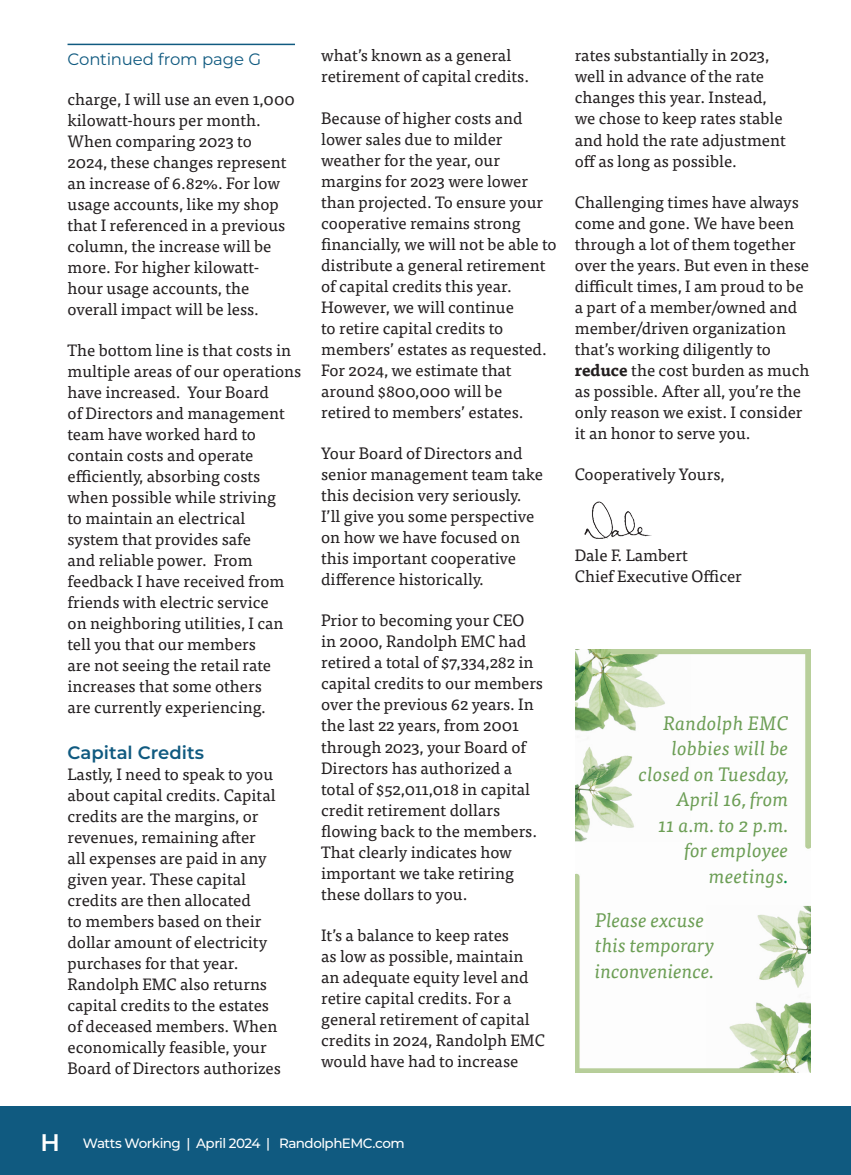
<style>
.page{position:relative;width:851px;height:1175px;background:#fff}
.page>*{position:absolute;margin:0;border:0;box-sizing:border-box;transform-origin:0 0}
.t1{font:600 24px "Montserrat";color:#fff}
.p_byline{font:italic 19.5px/25.5px "Tisa Pro";letter-spacing:.005em;color:#6c9e55;text-align:right}
.h3_subhead{font:600 18px "Montserrat";color:#105a80}
.t2{font:16.5px/21px "Tisa Pro";color:#231f20}
.p_continued1{font:16.5px "Montserrat";letter-spacing:-.01em;color:#105a80}
.t3{font:500 13.5px "Montserrat";letter-spacing:-.04em;color:#fff}
.s1{font-weight:700}
.s2{color:#008f4d}
</style>
<div class="page">
<div style="left:0;top:1105px;width:850px;height:69px;background:#105a80"></div>
<hr style="left:68px;top:44px;width:227px;height:1px;background:#105a80">
<img style="left:584px;top:501px;width:68px;height:38px">
<img style="left:575px;top:649px;width:235px;height:423px">
<p class="p_continued1" style="left:68px;top:48px;width:195px">Continued from page G</p>
<p class="t2" style="left:68px;top:88px;width:229px">charge, I will use an even 1,000 kilowatt-hours per month.<br>When comparing 2023 to<br>2024, these changes represent an increase of 6.82%. For low usage accounts, like my shop that I referenced in a previous column, the increase will be more. For higher kilowatt&shy;hour usage accounts, the overall impact will be less.</p>
<p class="t2" style="left:68px;top:339px;width:235px">The bottom line is that costs in multiple areas of our operations have increased. Your Board<br>of Directors and management team have worked hard to contain costs and operate efficiently, absorbing costs when possible while striving<br>to maintain an electrical<br>system that provides safe<br>and reliable power. From feedback I have received from friends with electric service<br>on neighboring utilities, I can tell you that our members<br>are not seeing the retail rate increases that some others<br>are currently experiencing.</p>
<p class="h3_subhead" style="left:68px;top:739px;width:138px">Capital Credits</p>
<p class="t2" style="left:68px;top:762px;width:215px">Lastly, I need to speak to you about capital credits. Capital credits are the margins, or revenues, remaining after<br>all expenses are paid in any given year. These capital credits are then allocated<br>to members based on their dollar amount of electricity purchases for that year.<br>Randolph EMC also returns capital credits to the estates of deceased members. When economically feasible, your<br>Board of Directors authorizes</p>
<p class="t2" style="left:321px;top:44px;width:209px">what’s known as a general retirement of capital credits.</p>
<p class="t2" style="left:321px;top:106px;width:237px">Because of higher costs and lower sales due to milder weather for the year, our margins for 2023 were lower than projected. To ensure your cooperative remains strong financially, we will not be able to distribute a general retirement of capital credits this year.<br>However, we will continue<br>to retire capital credits to members’ estates as requested.<br>For 2024, we estimate that around $800,000 will be<br>retired to members’ estates.</p>
<p class="t2" style="left:321px;top:442px;width:223px">Your Board of Directors and senior management team take this decision very seriously.<br>I’ll give you some perspective on how we have focused on this important cooperative difference historically.</p>
<p class="t2" style="left:321px;top:609px;width:223px">Prior to becoming your CEO in 2000, Randolph EMC had retired a total of $7,334,282 in capital credits to our members over the previous 62 years. In the last 22 years, from 2001 through 2023, your Board of<br>Directors has authorized a total of $52,011,018 in capital credit retirement dollars flowing back to the members.<br>That clearly indicates how important we take retiring these dollars to you.</p>
<p class="t2" style="left:321px;top:923px;width:225px">It’s a balance to keep rates<br>as low as possible, maintain an adequate equity level and retire capital credits. For a general retirement of capital credits in 2024, Randolph EMC would have had to increase</p>
<p class="t2" style="left:574px;top:44px;width:212px">rates substantially in 2023, well in advance of the rate changes this year. Instead, we chose to keep rates stable and hold the rate adjustment off as long as possible.</p>
<p class="t2" style="left:574px;top:190px;width:236px">Challenging times have always come and gone. We have been through a lot of them together over the years. But even in these difficult times, I am proud to be a part of a member/owned and member/driven organization that’s working diligently to <span class="s1">reduce</span> the cost burden as much as possible. After all, you’re the only reason we exist. I consider it an honor to serve you.</p>
<p class="t2" style="left:574px;top:463px;width:151px">Cooperatively Yours,</p>
<p class="t2" style="left:574px;top:544px;width:168px">Dale F. Lambert<br>Chief Executive Officer</p>
<p class="p_byline" style="left:638px;top:709px;width:151px">Randolph EMC lobbies will be closed on Tuesday,<br>April 16, from<br>11 a.m. to 2 p.m. for employee meetings<span class="s2">.</span></p>
<p class="p_byline" style="left:595px;top:906px;width:121px;text-align:left">Please excuse this temporary inconvenience.</p>
<h1 class="t1" style="left:40px;top:1125px;width:21px">H</h1>
<p class="t3" style="left:83px;top:1134px;width:323px">Watts Working | April 2024 | RandolphEMC.com</p>
</div>
